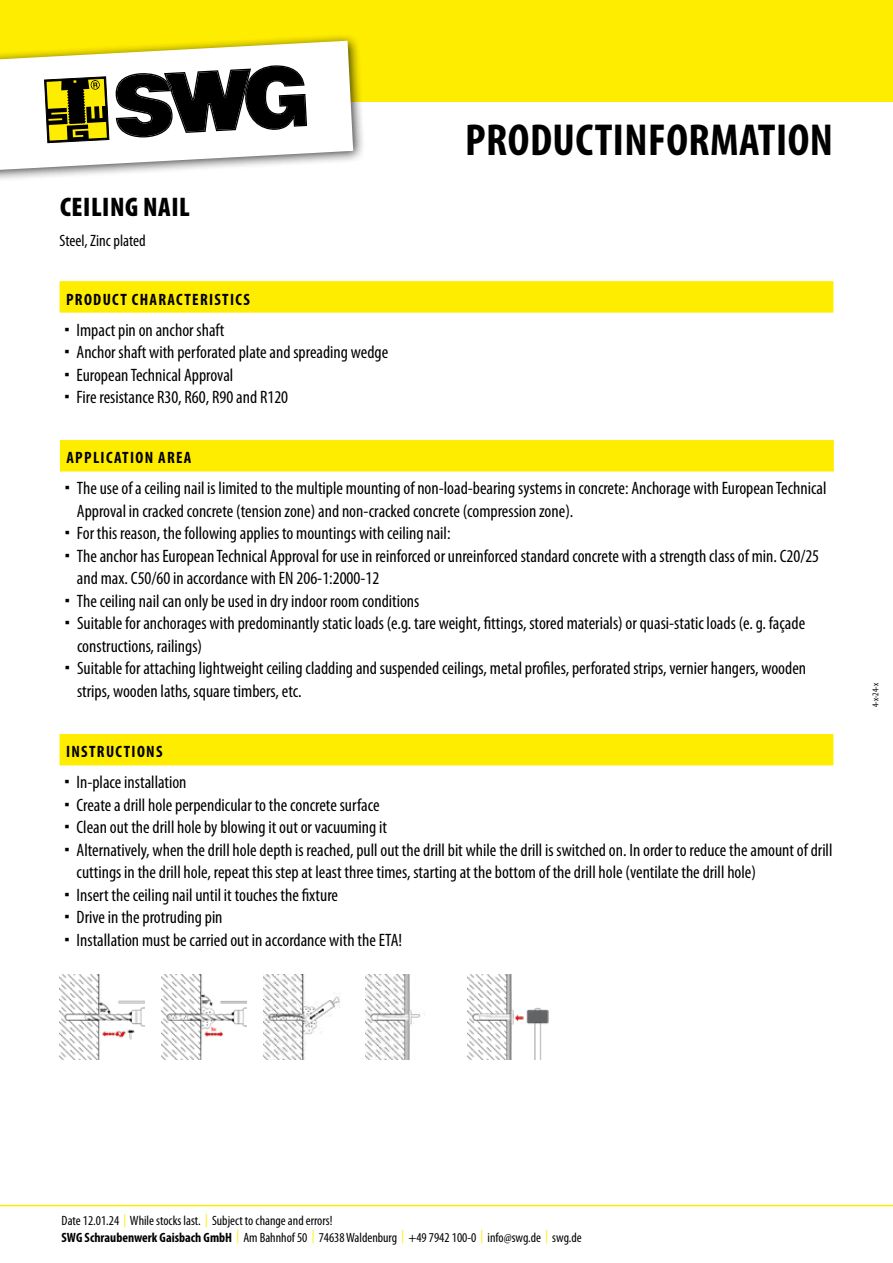
<style>
.page{position:relative;width:893px;height:1263px;background:#fff}
.page>*{position:absolute;margin:0;border:0;box-sizing:border-box;transform-origin:0 0}
.t1{font:700 condensed 45px "Myriad Pro";letter-spacing:.01em;color:#000}
.t2{font:900 condensed 27px "Myriad Pro";letter-spacing:.02em;color:#000}
.t3{font:condensed 18px/22.5px "Myriad Pro";color:#000}
.t4{font:700 condensed 16.5px "Myriad Pro";letter-spacing:.08em;color:#000}
.t5{font:condensed 16.5px "Myriad Pro";color:#000}
.t6{font:condensed 13.5px/16.5px "Myriad Pro";color:#000}
.t7{font:condensed 9px "Myriad Pro";color:#000}
.s1{color:#ffed00}
.s2{font-weight:700}
</style>
<div class="page">
<div style="left:0;top:0;width:893px;height:102px;background:#ffed00"></div>
<hr style="left:0;top:1205px;width:893px;height:1px;background:#ffed00">
<div style="left:60px;top:440px;width:774px;height:31px;background:#ffed00"></div>
<div style="left:60px;top:734px;width:773px;height:31px;background:#ffed00"></div>
<div style="left:60px;top:281px;width:773px;height:32px;background:#ffed00"></div>
<div style="left:0;top:32px;width:365px;height:151px;background:#000;opacity:.75"></div>
<svg style="left:0;top:41px;width:353px;height:129px"></svg>
<svg style="left:35px;top:61px;width:278px;height:85px"></svg>
<img style="left:468px;top:975px;width:81px;height:85px">
<img style="left:366px;top:975px;width:59px;height:85px">
<img style="left:264px;top:975px;width:77px;height:85px">
<img style="left:162px;top:975px;width:85px;height:85px">
<img style="left:60px;top:975px;width:85px;height:85px">
<h2 class="t2" style="left:60px;top:192px;width:131px">CEILING NAIL</h2>
<p class="t5" style="left:60px;top:231px;width:88px">Steel, Zinc plated</p>
<p class="t4" style="left:66px;top:289px;width:185px">PRODUCT CHARACTERISTICS</p>
<p class="t3" style="left:77px;top:318px;width:313px">Impact pin on anchor shaft<br>Anchor shaft with perforated plate and spreading wedge European Technical Approval<br>Fire resistance R30, R60, R90 and R120</p>
<h1 class="t1" style="left:465px;top:112px;width:369px">PRODUCTINFORMATION</h1>
<p class="t4" style="left:66px;top:448px;width:127px">APPLICATION AREA</p>
<p class="t3" style="left:77px;top:477px;width:751px">The use of a ceiling nail is limited to the multiple mounting of non-load-bearing systems in concrete: Anchorage with European Technical Approval in cracked concrete (tension zone) and non-cracked concrete (compression zone).<br>For this reason, the following applies to mountings with ceiling nail:<br>The anchor has European Technical Approval for use in reinforced or unreinforced standard concrete with a strength class of min. C20/25 and max. C50/60 in accordance with EN 206-1:2000-12<br>The ceiling nail can only be used in dry indoor room conditions<br>Suitable for anchorages with predominantly static loads (e.g. tare weight, fittings, stored materials) or quasi-static loads (e. g. façade constructions, railings)<br>Suitable for attaching lightweight ceiling cladding and suspended ceilings, metal profiles, perforated strips, vernier hangers, wooden strips, wooden laths, square timbers, etc.</p>
<p class="t4" style="left:66px;top:741px;width:98px">INSTRUCTIONS</p>
<p class="t3" style="left:77px;top:771px;width:757px">In-place installation<br>Create a drill hole perpendicular to the concrete surface<br>Clean out the drill hole by blowing it out or vacuuming it<br>Alternatively, when the drill hole depth is reached, pull out the drill bit while the drill is switched on. In order to reduce the amount of drill cuttings in the drill hole, repeat this step at least three times, starting at the bottom of the drill hole (ventilate the drill hole)<br>Insert the ceiling nail until it touches the fixture<br>Drive in the protruding pin<br>Installation must be carried out in accordance with the ETA!</p>
<p class="t7" style="left:870px;top:707px;width:25px;rotate:-90deg">4-x-24-x</p>
<p class="t6" style="left:62px;top:1212px;width:521px">Date 12.01.24 <span class="s1">|</span> While stocks last. <span class="s1">|</span> Subject to change and errors!<br><span class="s2">SWG Schraubenwerk Gaisbach GmbH</span> <span class="s1">|</span> Am Bahnhof 50 <span class="s1">|</span> 74638 Waldenburg <span class="s1">|</span> +49 7942 100-0 <span class="s1">|</span> info@swg.de <span class="s1">|</span> swg.de</p>
</div>
